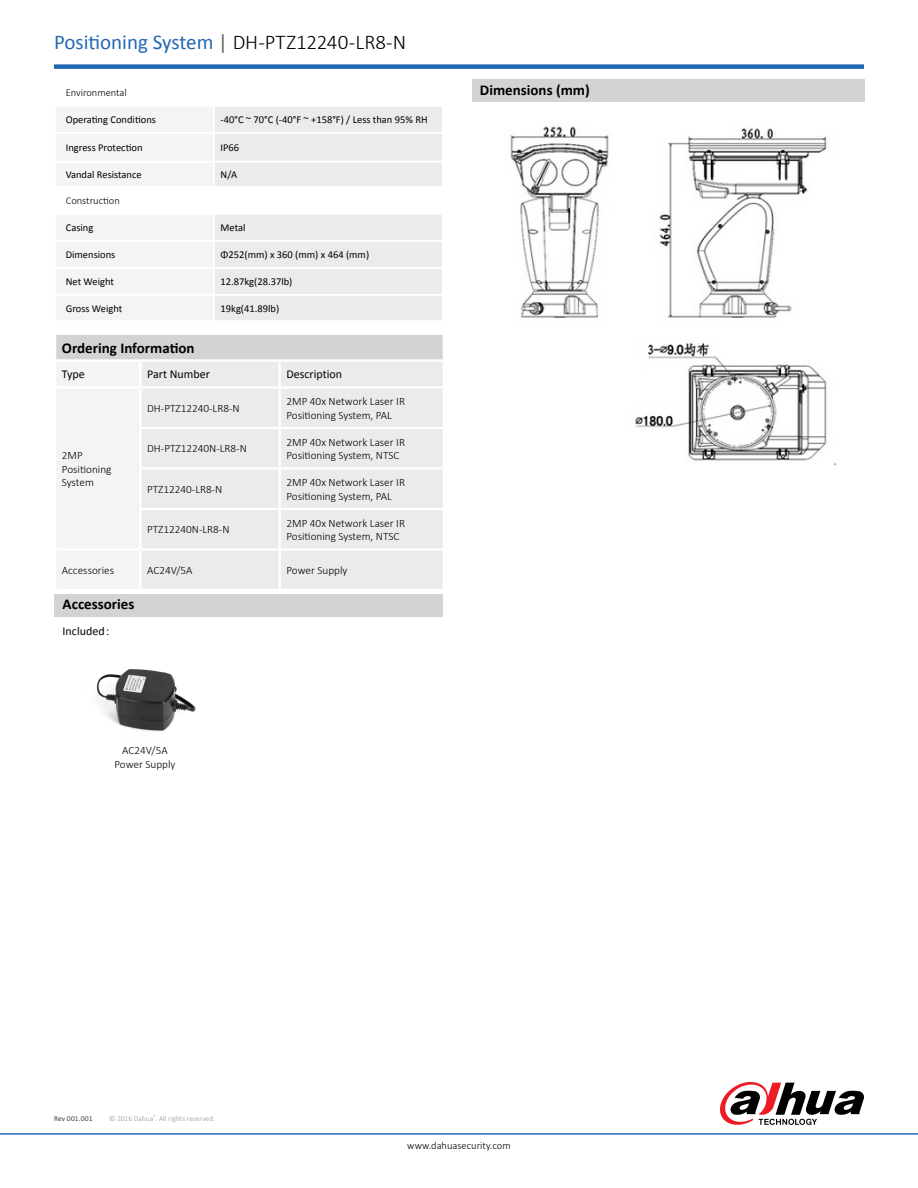
<style>
.page{position:relative;width:918px;height:1188px;background:#fff}
.page>*{position:absolute;margin:0;border:0;box-sizing:border-box;transform-origin:0 0}
.t1{font:21px "Calibri";color:#2068b3}
.t2{font:700 15px "Calibri";color:#000}
.t3{font:12px "Calibri";color:#000}
.t4{font:300 11.25px/13.5px "Calibri";color:#000}
.t5{font:10.5px "Calibri";color:#000}
.t6{font:300 10.5px "Calibri";color:#000}
.t7{font:300 7.5px "Calibri";color:#939598}
.t8{font:300 7.5px "Calibri";letter-spacing:.015em;color:#000}
.s1{color:#626466}
.s2{font-weight:300;color:#000}
.s3{font-family:"Adobe Song Std";font-weight:300}
</style>
<div class="page">
<hr style="left:0;top:1133px;width:918px;height:2px;background:#2068b3">
<div style="left:54px;top:64px;width:810px;height:5px;background:#2068b3"></div>
<div style="left:55px;top:334px;width:389px;height:26px;background:#d1d3d4"></div>
<svg style="left:57px;top:362px;width:386px;height:227px"></svg>
<hr style="left:140px;top:359px;width:140px;height:3px;background:#fff">
<hr style="left:280px;top:359px;width:165px;height:3px;background:#fff">
<hr style="left:140px;top:386px;width:139px;height:3px;background:#fff">
<hr style="left:281px;top:386px;width:164px;height:3px;background:#fff">
<hr style="left:139px;top:427px;width:140px;height:2px;background:#fff">
<hr style="left:281px;top:427px;width:164px;height:2px;background:#fff">
<hr style="left:139px;top:467px;width:140px;height:3px;background:#fff">
<hr style="left:281px;top:467px;width:164px;height:3px;background:#fff">
<hr style="left:139px;top:508px;width:140px;height:2px;background:#fff">
<hr style="left:281px;top:508px;width:164px;height:2px;background:#fff">
<hr style="left:140px;top:548px;width:139px;height:3px;background:#fff">
<hr style="left:281px;top:548px;width:164px;height:3px;background:#fff">
<hr style="left:54px;top:333px;width:86px;height:2px;background:#fff">
<hr style="left:140px;top:333px;width:140px;height:2px;background:#fff">
<hr style="left:280px;top:333px;width:165px;height:2px;background:#fff">
<hr style="left:54px;top:386px;width:86px;height:3px;background:#fff">
<hr style="left:54px;top:335px;width:2px;height:24px;background:#fff">
<hr style="left:443px;top:335px;width:2px;height:24px;background:#fff">
<hr style="left:54px;top:359px;width:86px;height:3px;background:#fff">
<hr style="left:139px;top:362px;width:3px;height:24px;background:#fff">
<hr style="left:139px;top:389px;width:3px;height:38px;background:#fff">
<hr style="left:139px;top:429px;width:3px;height:38px;background:#fff">
<hr style="left:139px;top:470px;width:3px;height:38px;background:#fff">
<hr style="left:139px;top:510px;width:3px;height:38px;background:#fff">
<hr style="left:54px;top:548px;width:86px;height:3px;background:#fff">
<hr style="left:139px;top:551px;width:3px;height:38px;background:#fff">
<hr style="left:279px;top:362px;width:2px;height:25px;background:#fff">
<hr style="left:279px;top:387px;width:2px;height:41px;background:#fff">
<hr style="left:279px;top:428px;width:2px;height:40px;background:#fff">
<hr style="left:279px;top:468px;width:2px;height:41px;background:#fff">
<hr style="left:279px;top:509px;width:2px;height:40px;background:#fff">
<hr style="left:279px;top:549px;width:2px;height:40px;background:#fff">
<svg style="left:720px;top:1082px;width:144px;height:43px"></svg>
<svg style="left:56px;top:107px;width:157px;height:213px"></svg>
<svg style="left:215px;top:107px;width:227px;height:213px;background:#ededee"></svg>
<div style="left:55px;top:133px;width:159px;height:29px;background:#f3f4f4"></div>
<div style="left:214px;top:133px;width:229px;height:29px;background:#ebebec"></div>
<hr style="left:54px;top:186px;width:160px;height:2px;background:#fff">
<hr style="left:214px;top:186px;width:230px;height:2px;background:#fff">
<hr style="left:54px;top:132px;width:160px;height:2px;background:#fff">
<hr style="left:54px;top:134px;width:2px;height:27px;background:#fff">
<hr style="left:214px;top:132px;width:230px;height:2px;background:#fff">
<hr style="left:213px;top:134px;width:2px;height:27px;background:#fff">
<hr style="left:442px;top:134px;width:2px;height:27px;background:#fff">
<hr style="left:54px;top:161px;width:160px;height:2px;background:#fff">
<hr style="left:214px;top:161px;width:230px;height:2px;background:#fff">
<hr style="left:54px;top:213px;width:160px;height:2px;background:#fff">
<hr style="left:214px;top:213px;width:230px;height:2px;background:#fff">
<hr style="left:54px;top:240px;width:160px;height:2px;background:#fff">
<hr style="left:214px;top:240px;width:230px;height:2px;background:#fff">
<hr style="left:54px;top:267px;width:160px;height:2px;background:#fff">
<hr style="left:214px;top:267px;width:230px;height:2px;background:#fff">
<hr style="left:54px;top:294px;width:160px;height:2px;background:#fff">
<hr style="left:214px;top:294px;width:230px;height:2px;background:#fff">
<div style="left:472px;top:79px;width:393px;height:22px;background:#d1d3d4"></div>
<div style="left:54px;top:594px;width:389px;height:23px;background:#d1d3d4"></div>
<img style="left:96px;top:669px;width:100px;height:62px">
<img style="left:510px;top:126px;width:326px;height:339px">
<h1 class="t1" style="left:54px;top:29px;width:354px">Positioning System <span class="s1">|</span> <span class="s2">DH-PTZ12240-LR8-N</span></h1>
<p class="t6" style="left:66px;top:86px;width:63px">Environmental</p>
<p class="t5" style="left:66px;top:113px;width:92px">Operating Conditions</p>
<p class="t5" style="left:221px;top:113px;width:209px">-40°C ~ 70°C (-40°F ~ +158°F) / Less than 95% RH</p>
<p class="t5" style="left:66px;top:141px;width:78px">Ingress Protection</p>
<p class="t5" style="left:221px;top:141px;width:20px">IP66</p>
<p class="t5" style="left:66px;top:168px;width:78px">Vandal Resistance</p>
<p class="t5" style="left:221px;top:168px;width:18px">N/A</p>
<p class="t6" style="left:66px;top:194px;width:56px">Construction</p>
<p class="t5" style="left:66px;top:221px;width:29px">Casing</p>
<p class="t5" style="left:221px;top:221px;width:26px">Metal</p>
<p class="t5" style="left:66px;top:248px;width:51px">Dimensions</p>
<p class="t5" style="left:221px;top:248px;width:150px">Φ252(mm) x 360 (mm) x 464 (mm)</p>
<p class="t5" style="left:66px;top:275px;width:50px">Net Weight</p>
<p class="t5" style="left:221px;top:275px;width:73px">12.87kg(28.37lb)</p>
<p class="t5" style="left:66px;top:302px;width:58px">Gross Weight</p>
<p class="t5" style="left:221px;top:302px;width:60px">19kg(41.89lb)</p>
<h2 class="t2" style="left:62px;top:338px;width:134px">Ordering Information</h2>
<p class="t3" style="left:62px;top:367px;width:25px">Type</p>
<p class="t3" style="left:147px;top:367px;width:64px">Part Number</p>
<p class="t3" style="left:286px;top:367px;width:57px">Description</p>
<p class="t4" style="left:62px;top:449px;width:51px">2MP<br>Positioning<br>System</p>
<p class="t4" style="left:147px;top:401px;width:94px">DH-PTZ12240-LR8-N</p>
<p class="t4" style="left:286px;top:395px;width:120px">2MP 40x Network Laser IR<br>Positioning System, PAL</p>
<p class="t4" style="left:147px;top:442px;width:101px">DH-PTZ12240N-LR8-N</p>
<p class="t4" style="left:286px;top:435px;width:120px">2MP 40x Network Laser IR<br>Positioning System, NTSC</p>
<p class="t4" style="left:147px;top:482px;width:77px">PTZ12240-LR8-N</p>
<p class="t4" style="left:286px;top:476px;width:120px">2MP 40x Network Laser IR<br>Positioning System, PAL</p>
<p class="t4" style="left:147px;top:523px;width:84px">PTZ12240N-LR8-N</p>
<p class="t4" style="left:286px;top:516px;width:120px">2MP 40x Network Laser IR<br>Positioning System, NTSC</p>
<p class="t4" style="left:62px;top:563px;width:54px">Accessories</p>
<p class="t4" style="left:147px;top:563px;width:47px">AC24V/5A</p>
<p class="t4" style="left:286px;top:563px;width:63px">Power Supply</p>
<h2 class="t2" style="left:63px;top:594px;width:73px">Accessories</h2>
<p class="t3" style="left:63px;top:624px;width:56px">Included<span class="s3">：</span></p>
<p class="t4" style="left:114px;top:744px;width:63px;text-align:center">AC24V/5A<br>Power Supply</p>
<h2 class="t2" style="left:480px;top:81px;width:111px">Dimensions (mm)</h2>
<p class="t8" style="left:54px;top:1113px;width:40px">Rev 001.001</p>
<p class="t7" style="left:109px;top:1113px;width:107px">© 2016 Dahua<sup>®</sup>. All rights reserved.</p>
<p class="t6" style="left:407px;top:1139px;width:105px">www.dahuasecurity.com</p>
</div>
